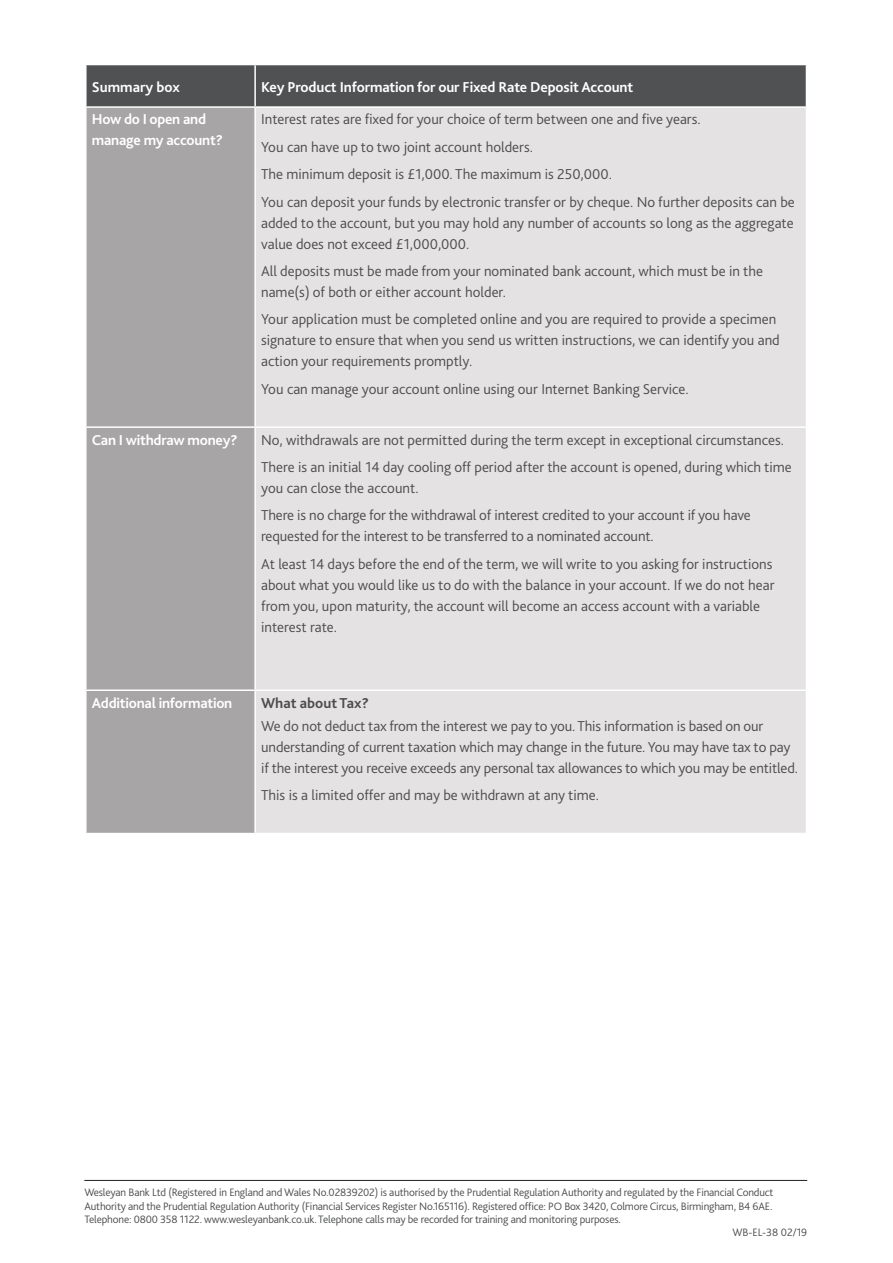
<style>
.page{position:relative;width:893px;height:1263px;background:#fff}
.page>*{position:absolute;margin:0;border:0;box-sizing:border-box;transform-origin:0 0}
.Call_outs{font:300 15px/21px "Bliss";color:#4b4c4d}
.Call_outs-2{font:700 15px/21px "Bliss";letter-spacing:-.015em;color:#fff}
.Call_outs-3{font:700 15px "Bliss";color:#4b4c4d}
.Call_outs-4{font:300 11.25px/13.5px "Bliss";letter-spacing:-.015em;color:#4b4c4d;text-align:justify}
</style>
<div class="page">
<div style="left:87px;top:65px;width:719px;height:41px;background:#4f5153"></div>
<div style="left:87px;top:108px;width:167px;height:725px;background:#a7a5a6"></div>
<div style="left:256px;top:108px;width:550px;height:725px;background:#e5e2e3"></div>
<hr style="left:85px;top:426px;width:170px;height:2px;background:#fff">
<hr style="left:255px;top:426px;width:552px;height:2px;background:#fff">
<hr style="left:85px;top:689px;width:170px;height:2px;background:#fff">
<hr style="left:255px;top:689px;width:552px;height:2px;background:#fff">
<hr style="left:254px;top:65px;width:2px;height:41px;background:#fff">
<hr style="left:84px;top:1180px;width:723px;height:1px;background:#231f20">
<p class="Call_outs-2" style="left:92px;top:76px;width:90px">Summary box</p>
<p class="Call_outs-2" style="left:261px;top:76px;width:374px">Key Product Information for our Fixed Rate Deposit Account</p>
<p class="Call_outs-2" style="left:92px;top:109px;width:133px">How do I open and manage my account?</p>
<p class="Call_outs" style="left:261px;top:109px;width:441px">Interest rates are fixed for your choice of term between one and five years.</p>
<p class="Call_outs" style="left:261px;top:136px;width:273px">You can have up to two joint account holders.</p>
<p class="Call_outs" style="left:261px;top:164px;width:352px">The minimum deposit is £1,000. The maximum is 250,000.</p>
<p class="Call_outs" style="left:261px;top:191px;width:535px;text-align:justify">You can deposit your funds by electronic transfer or by cheque. No further deposits can be added to the account, but you may hold any number of accounts so long as the aggregate value does not exceed £1,000,000.</p>
<p class="Call_outs" style="left:261px;top:260px;width:503px">All deposits must be made from your nominated bank account, which must be in the name(s) of both or either account holder.</p>
<p class="Call_outs" style="left:261px;top:309px;width:520px">Your application must be completed online and you are required to provide a specimen signature to ensure that when you send us written instructions, we can identify you and action your requirements promptly.</p>
<p class="Call_outs" style="left:261px;top:378px;width:429px">You can manage your account online using our Internet Banking Service.</p>
<p class="Call_outs-2" style="left:92px;top:429px;width:147px">Can I withdraw money?</p>
<p class="Call_outs" style="left:261px;top:429px;width:524px">No, withdrawals are not permitted during the term except in exceptional circumstances.</p>
<p class="Call_outs" style="left:261px;top:456px;width:532px">There is an initial 14 day cooling off period after the account is opened, during which time you can close the account.</p>
<p class="Call_outs" style="left:261px;top:505px;width:491px">There is no charge for the withdrawal of interest credited to your account if you have requested for the interest to be transferred to a nominated account.</p>
<p class="Call_outs" style="left:261px;top:553px;width:515px">At least 14 days before the end of the term, we will write to you asking for instructions about what you would like us to do with the balance in your account. If we do not hear from you, upon maturity, the account will become an access account with a variable interest rate.</p>
<p class="Call_outs-2" style="left:92px;top:692px;width:142px">Additional information</p>
<p class="Call_outs-3" style="left:261px;top:693px;width:109px">What about Tax?</p>
<p class="Call_outs" style="left:261px;top:715px;width:538px">We do not deduct tax from the interest we pay to you. This information is based on our understanding of current taxation which may change in the future. You may have tax to pay if the interest you receive exceeds any personal tax allowances to which you may be entitled.</p>
<p class="Call_outs" style="left:261px;top:785px;width:339px">This is a limited offer and may be withdrawn at any time.</p>
<p class="Call_outs-4" style="left:84px;top:1185px;width:691px">Wesleyan Bank Ltd (Registered in England and Wales No.02839202) is authorised by the Prudential Regulation Authority and regulated by the Financial Conduct Authority and the Prudential Regulation Authority (Financial Services Register No.165116). Registered office: PO Box 3420, Colmore Circus, Birmingham, B4 6AE.<br>Telephone: 0800 358 1122. www.wesleyanbank.co.uk. Telephone calls may be recorded for training and monitoring purposes.</p>
<p class="Call_outs-4" style="left:732px;top:1226px;width:76px">WB-EL-38 02/19</p>
</div>
